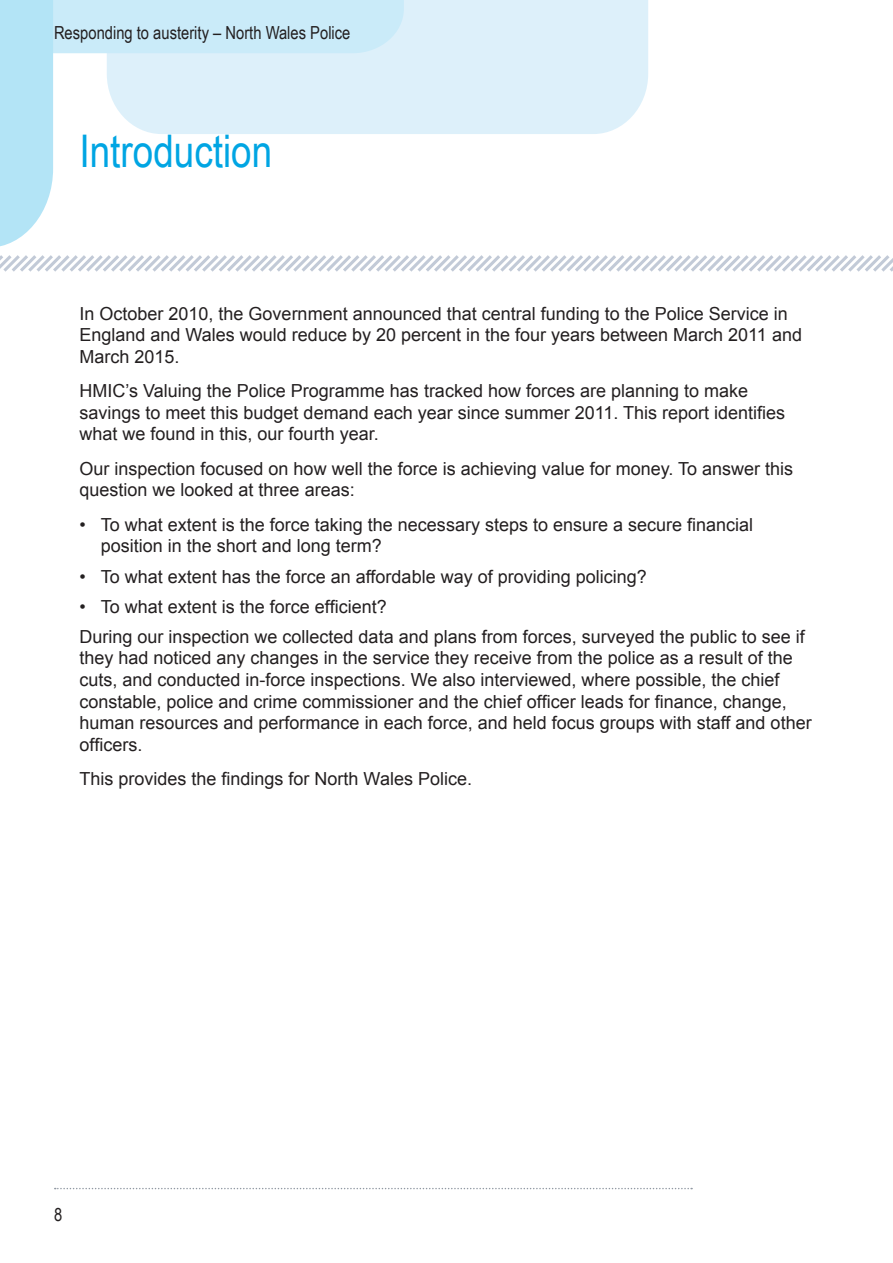
<style>
.page{position:relative;width:893px;height:1263px;background:#fff}
.page>*{position:absolute;margin:0;border:0;box-sizing:border-box;transform-origin:0 0}
.Heading_1{font:45px "Arial Narrow";color:#00a5e3}
.Paragraph{font:18px/21.6px "Arial";color:#231f20}
.Bullet_list{font:18px/21.6px "Arial";color:#231f20}
.t1{font:18px "Arial Narrow";color:#231f20}
</style>
<div class="page">
<svg style="left:0;top:0;width:893px;height:272px"></svg>
<svg style="left:55px;top:1188px;width:637px;height:1px"></svg>
<p class="t1" style="left:54px;top:19px;width:298px">Responding to austerity – North Wales Police</p>
<p class="Heading_1" style="left:80px;top:118px;width:194px">Introduction</p>
<p class="Paragraph" style="left:80px;top:303px;width:724px">In October 2010, the Government announced that central funding to the Police Service in<br>England and Wales would reduce by 20 percent in the four years between March 2011 and<br>March 2015.</p>
<p class="Paragraph" style="left:80px;top:380px;width:707px">HMIC’s Valuing the Police Programme has tracked how forces are planning to make savings to meet this budget demand each year since summer 2011. This report identifies what we found in this, our fourth year.</p>
<p class="Paragraph" style="left:80px;top:458px;width:715px">Our inspection focused on how well the force is achieving value for money. To answer this question we looked at three areas:</p>
<p class="Bullet_list" style="left:101px;top:514px;width:654px;text-indent:-21px">• To what extent is the force taking the necessary steps to ensure a secure financial position in the short and long term?</p>
<p class="Bullet_list" style="left:80px;top:566px;width:569px">• To what extent has the force an affordable way of providing policing?</p>
<p class="Bullet_list" style="left:80px;top:596px;width:309px">• To what extent is the force efficient?</p>
<p class="Paragraph" style="left:80px;top:626px;width:734px">During our inspection we collected data and plans from forces, surveyed the public to see if they had noticed any changes in the service they receive from the police as a result of the cuts, and conducted in-force inspections. We also interviewed, where possible, the chief constable, police and crime commissioner and the chief officer leads for finance, change, human resources and performance in each force, and held focus groups with staff and other officers.</p>
<p class="Paragraph" style="left:80px;top:768px;width:394px">This provides the findings for North Wales Police.</p>
<p class="t1" style="left:54px;top:1202px;width:10px">8</p>
</div>
